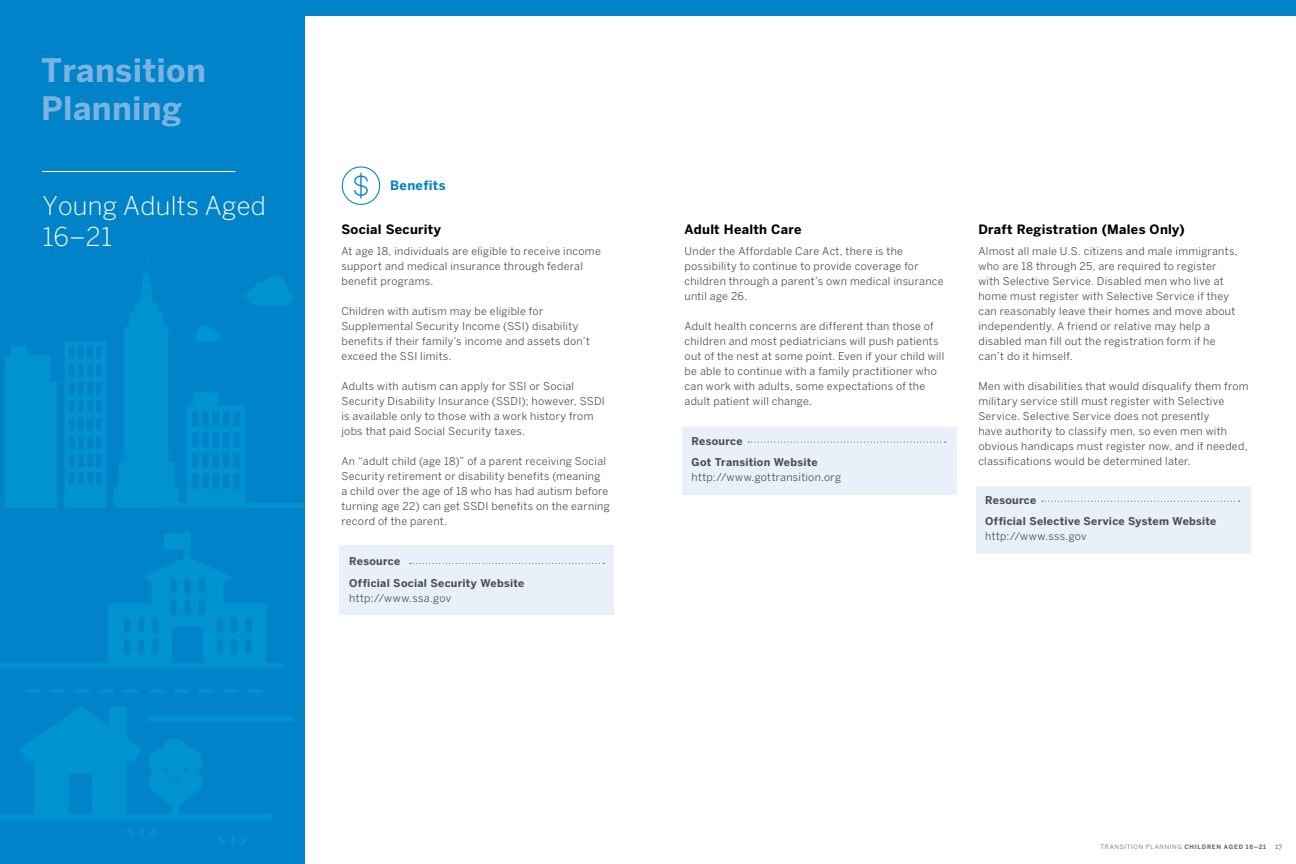
<style>
.page{position:relative;width:1296px;height:864px;background:#fff}
.page>*{position:absolute;margin:0;border:0;box-sizing:border-box;transform-origin:0 0}
.t1{font:700 32.1px/38.5px "Benton Sans";letter-spacing:.01em;color:#7ab3e0}
.t2{font:300 25.7px/30.8px "Benton Sans";letter-spacing:.01em;color:#fff}
.t3{font:700 12.8px "Benton Sans";letter-spacing:.02em;color:#000}
.t4{font:700 12.8px "Benton Sans";letter-spacing:.025em;color:#0083c9}
.t5{font:10.7px/15px "Benton Sans";letter-spacing:.025em;color:#4d4d4f}
.t6{font:700 10.7px/21.4px "Benton Sans";letter-spacing:.025em;color:#4d4d4f}
.t7{font:500 8.5px "Archer";color:#636466}
.t8{font:6px "Benton Sans";letter-spacing:.125em;color:#636466}
.s1{font-weight:700}
</style>
<div class="page">
<div style="left:340px;top:545px;width:274px;height:70px;background:#e9f0f9"></div>
<div style="left:682px;top:427px;width:275px;height:68px;background:#e9f0f9"></div>
<div style="left:976px;top:486px;width:274px;height:68px;background:#e9f0f9"></div>
<svg style="left:410px;top:563px;width:194px;height:1px"></svg>
<svg style="left:748px;top:442px;width:198px;height:1px"></svg>
<svg style="left:1042px;top:501px;width:197px;height:1px"></svg>
<svg style="left:354px;top:173px;width:14px;height:26px"></svg>
<div style="left:342px;top:166px;width:38px;height:39px;border:1px solid #0083c9;border-radius:50%"></div>
<div style="left:0;top:0;width:305px;height:864px;background:#0083c9"></div>
<svg style="left:187px;top:393px;width:58px;height:110px"></svg>
<svg style="left:114px;top:252px;width:65px;height:256px"></svg>
<svg style="left:65px;top:342px;width:41px;height:166px"></svg>
<div style="left:5px;top:346px;width:52px;height:162px;background:#0093d2"></div>
<svg style="left:20px;top:706px;width:121px;height:108px"></svg>
<svg style="left:27px;top:690px;width:234px;height:3px"></svg>
<div style="left:0;top:663px;width:280px;height:5px;background:#0093d2"></div>
<div style="left:0;top:814px;width:270px;height:6px;background:#0093d2"></div>
<div style="left:150px;top:716px;width:141px;height:5px;background:#0093d2"></div>
<div style="left:158px;top:503px;width:147px;height:5px;background:#0093d2"></div>
<svg style="left:218px;top:836px;width:29px;height:9px"></svg>
<svg style="left:127px;top:827px;width:29px;height:10px"></svg>
<svg style="left:247px;top:276px;width:46px;height:29px"></svg>
<svg style="left:194px;top:326px;width:26px;height:16px"></svg>
<svg style="left:149px;top:739px;width:53px;height:75px"></svg>
<svg style="left:109px;top:558px;width:157px;height:105px"></svg>
<div style="left:184px;top:530px;width:7px;height:33px;background:#0093d2;border-radius:3px"></div>
<svg style="left:164px;top:533px;width:20px;height:17px"></svg>
<hr style="left:42px;top:171px;width:193px;height:1px;background:#fff">
<div style="left:0;top:0;width:1296px;height:16px;background:#0083c9"></div>
<h1 class="t1" style="left:41px;top:50px;width:166px">Transition<br>Planning</h1>
<h2 class="t2" style="left:42px;top:190px;width:225px">Young Adults Aged<br>16–21</h2>
<p class="t4" style="left:390px;top:178px;width:57px">Benefits</p>
<p class="t3" style="left:341px;top:221px;width:101px">Social Security</p>
<p class="t5" style="left:341px;top:244px;width:261px">At age 18, individuals are eligible to receive income support and medical insurance through federal benefit programs.</p>
<p class="t5" style="left:341px;top:304px;width:250px">Children with autism may be eligible for Supplemental Security Income (SSI) disability benefits if their family’s income and assets don’t exceed the SSI limits.</p>
<p class="t5" style="left:341px;top:378px;width:265px">Adults with autism can apply for SSI or Social Security Disability Insurance (SSDI); however, SSDI is available only to those with a work history from jobs that paid Social Security taxes.</p>
<p class="t5" style="left:341px;top:453px;width:270px">An “adult child (age 18)” of a parent receiving Social Security retirement or disability benefits (meaning<br>a child over the age of 18 who has had autism before turning age 22) can get SSDI benefits on the earning record of the parent.</p>
<p class="t6" style="left:349px;top:551px;width:177px">Resource<br>Official Social Security Website</p>
<p class="t5" style="left:349px;top:590px;width:103px">http://www.ssa.gov</p>
<p class="t3" style="left:685px;top:221px;width:119px">Adult Health Care</p>
<p class="t5" style="left:685px;top:244px;width:261px">Under the Affordable Care Act, there is the possibility to continue to provide coverage for children through a parent’s own medical insurance until age 26.</p>
<p class="t5" style="left:685px;top:318px;width:261px">Adult health concerns are different than those of children and most pediatricians will push patients out of the nest at some point. Even if your child will be able to continue with a family practitioner who can work with adults, some expectations of the adult patient will change.</p>
<p class="t6" style="left:692px;top:430px;width:128px">Resource<br>Got Transition Website</p>
<p class="t5" style="left:692px;top:470px;width:151px">http://www.gottransition.org</p>
<p class="t3" style="left:978px;top:221px;width:208px">Draft Registration (Males Only)</p>
<p class="t5" style="left:978px;top:244px;width:261px">Almost all male U.S. citizens and male immigrants, who are 18 through 25, are required to register with Selective Service. Disabled men who live at home must register with Selective Service if they can reasonably leave their homes and move about independently. A friend or relative may help a disabled man fill out the registration form if he can’t do it himself.</p>
<p class="t5" style="left:978px;top:378px;width:272px">Men with disabilities that would disqualify them from military service still must register with Selective Service. Selective Service does not presently<br>have authority to classify men, so even men with obvious handicaps must register now, and if needed, classifications would be determined later.</p>
<p class="t6" style="left:985px;top:489px;width:233px">Resource<br>Official Selective Service System Website</p>
<p class="t5" style="left:985px;top:529px;width:103px">http://www.sss.gov</p>
<p class="t8" style="left:1101px;top:843px;width:167px">TRANSITION PLANNING <span class="s1">CHILDREN AGED 16–21</span></p>
<p class="t7" style="left:1275px;top:840px;width:9px">17</p>
</div>
